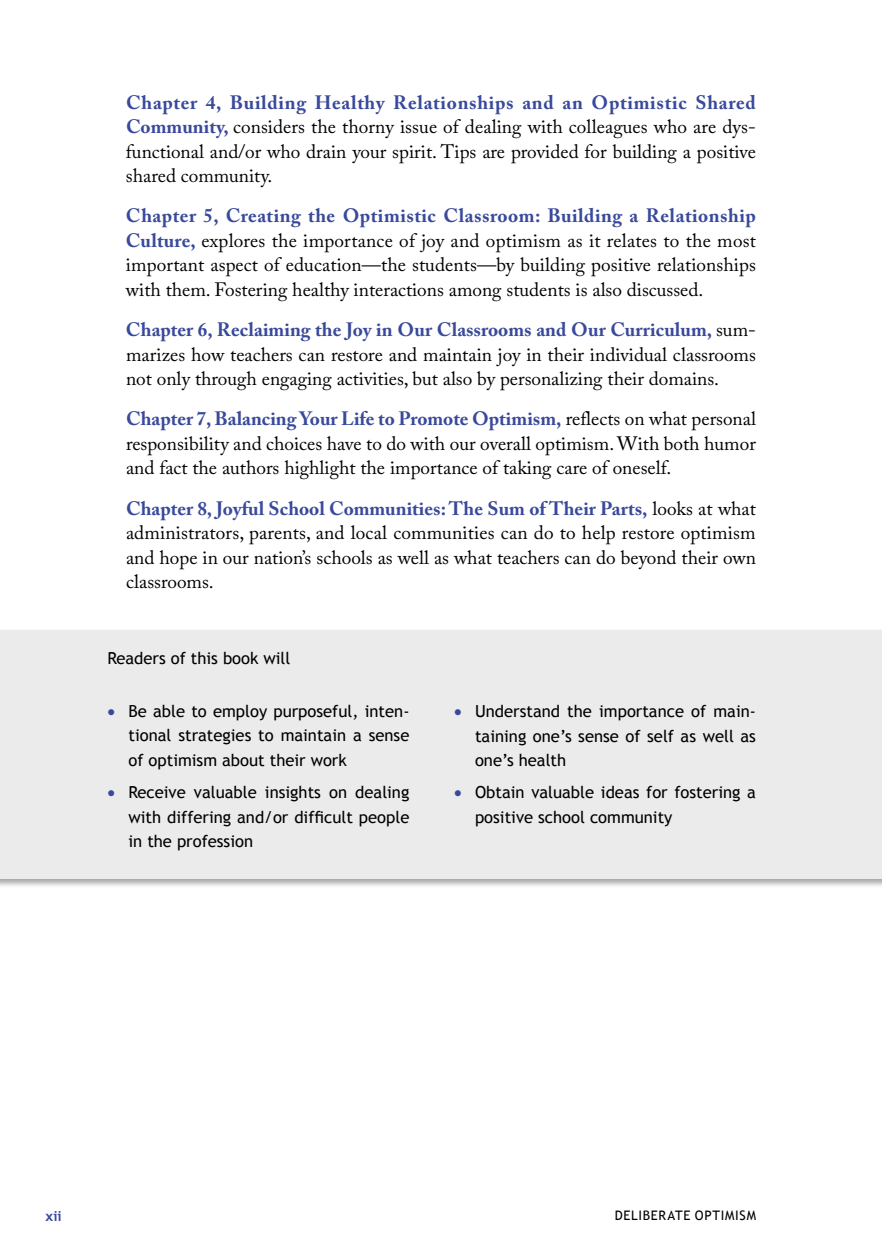
<style>
.page{position:relative;width:882px;height:1260px;background:#fff}
.page>*{position:absolute;margin:0;border:0;box-sizing:border-box;transform-origin:0 0}
.t1{font:19.25px/24.5px "Adobe Caslon Pro";color:#000;text-align:justify}
.t2{font:16.62px/24.5px "Trebuchet MS";color:#000;text-align:justify}
.t3{font:700 14px "Trebuchet MS";color:#39499b}
.t4{font:13.12px "Trebuchet MS";color:#000}
.s1{font-weight:700;color:#39499b}
.s2{color:#39499b}
</style>
<div class="page">
<div style="left:0;top:628px;width:882px;height:260px;background:#000;opacity:.35"></div>
<div style="left:0;top:630px;width:882px;height:249px;background:#ebebec"></div>
<p class="t1" style="left:126px;top:90px;width:632px"><span class="s1">Chapter 4, Building Healthy Relationships and an Optimistic Shared Community,</span> considers the thorny issue of dealing with colleagues who are dys&shy;functional and/or who drain your spirit. Tips are provided for building a positive shared community.</p>
<p class="t1" style="left:126px;top:204px;width:632px"><span class="s1">Chapter 5, Creating the Optimistic Classroom: Building a Relationship Culture,</span> explores the importance of joy and optimism as it relates to the most important aspect of education—the students—by building positive relationships with them. Fostering healthy interactions among students is also discussed.</p>
<p class="t1" style="left:126px;top:317px;width:632px"><span class="s1">Chapter 6, Reclaiming the Joy in Our Classrooms and Our Curriculum,</span> sum&shy;marizes how teachers can restore and maintain joy in their individual classrooms not only through engaging activities, but also by personalizing their domains.</p>
<p class="t1" style="left:126px;top:407px;width:632px"><span class="s1">Chapter 7, Balancing Your Life to Promote Optimism,</span> reflects on what personal responsibility and choices have to do with our overall optimism. With both humor and fact the authors highlight the importance of taking care of oneself.</p>
<p class="t1" style="left:126px;top:496px;width:632px"><span class="s1">Chapter 8, Joyful School Communities: The Sum of Their Parts,</span> looks at what administrators, parents, and local communities can do to help restore optimism and hope in our nation’s schools as well as what teachers can do beyond their own classrooms.</p>
<p class="t2" style="left:108px;top:646px;width:184px">Readers of this book will</p>
<p class="t2" style="left:129px;top:699px;width:282px;text-indent:-21px"><span class="s2">•</span> Be able to employ purposeful, inten&shy;tional strategies to maintain a sense of optimism about their work</p>
<p class="t2" style="left:129px;top:780px;width:282px;text-indent:-21px"><span class="s2">•</span> Receive valuable insights on dealing with differing and/or difficult people in the profession</p>
<p class="t2" style="left:475px;top:699px;width:282px;text-indent:-21px"><span class="s2">•</span> Understand the importance of main&shy;taining one’s sense of self as well as one’s health</p>
<p class="t2" style="left:475px;top:780px;width:282px;text-indent:-21px"><span class="s2">•</span> Obtain valuable ideas for fostering a positive school community</p>
<p class="t3" style="left:46px;top:1207px;width:18px">xii</p>
<p class="t4" style="left:615px;top:1208px;width:18px">Deliberate</p>
<p class="t4" style="left:695px;top:1208px;width:18px">Optimism</p>
</div>
